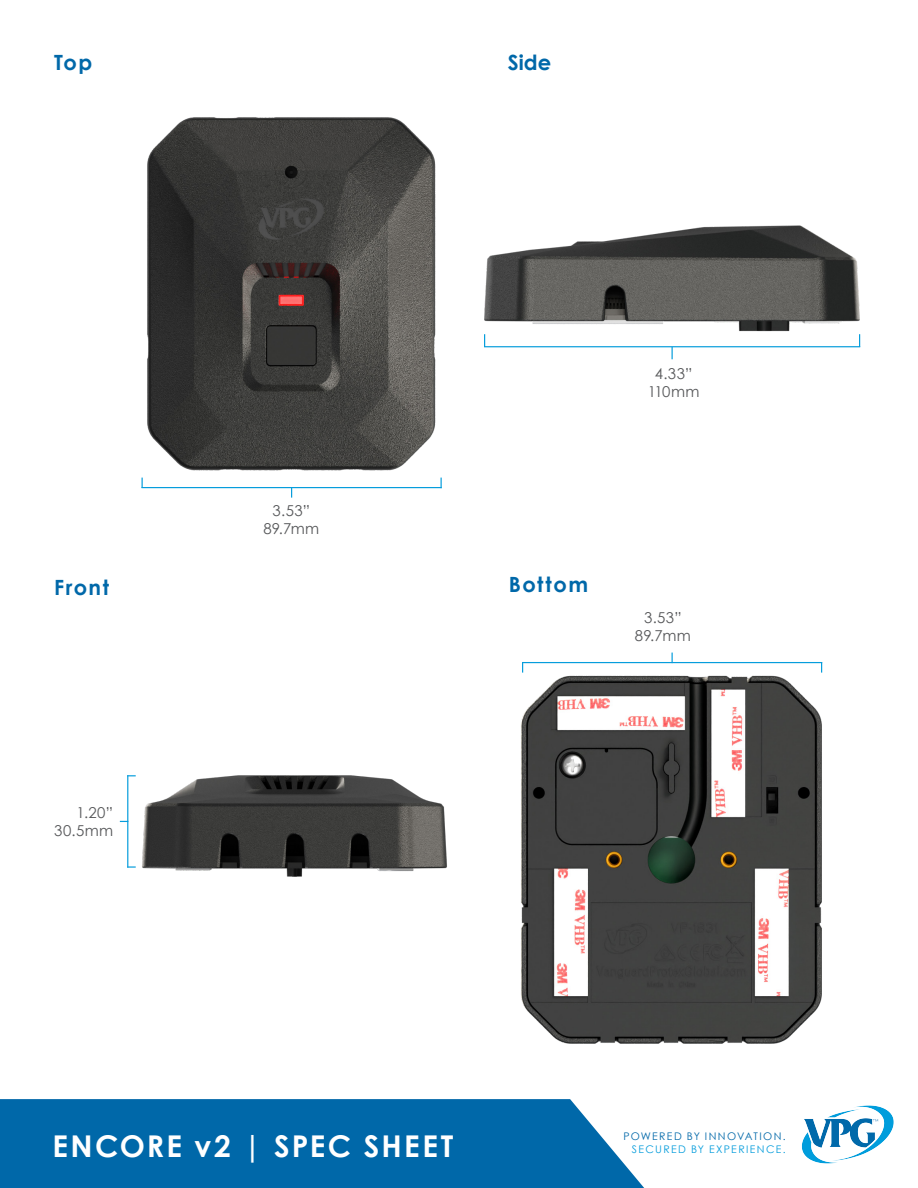
<style>
.page{position:relative;width:918px;height:1188px;background:#fff}
.page>*{position:absolute;margin:0;border:0;box-sizing:border-box;transform-origin:0 0}
.t1{font:700 30px "Century Gothic";letter-spacing:.07em;color:#fff}
.t2{font:700 21px "Century Gothic";letter-spacing:.07em;color:#0068a9}
.t3{font:15px "Century Gothic";letter-spacing:.02em;color:#57585a}
.t4{font:10.5px "Century Gothic";letter-spacing:.125em;color:#0068a9}
.t5{font:10.5px "Century Gothic";letter-spacing:.13em;color:#069ddc}
</style>
<div class="page">
<div style="left:0;top:1099px;width:644px;height:89px;background:#0068a9"></div>
<img style="left:802px;top:1105px;width:92px;height:59px">
<img style="left:521px;top:659px;width:302px;height:385px">
<img style="left:142px;top:775px;width:305px;height:102px">
<img style="left:484px;top:225px;width:377px;height:135px">
<img style="left:141px;top:117px;width:301px;height:367px">
<hr style="left:127px;top:775px;width:1px;height:93px;background:#069ddc">
<svg style="left:127px;top:866px;width:9px;height:2px"></svg>
<hr style="left:142px;top:487px;width:300px;height:1px;background:#069ddc">
<hr style="left:484px;top:346px;width:376px;height:1px;background:#069ddc">
<svg style="left:484px;top:334px;width:1px;height:12px"></svg>
<svg style="left:859px;top:334px;width:1px;height:12px"></svg>
<svg style="left:672px;top:347px;width:1px;height:12px"></svg>
<hr style="left:522px;top:662px;width:300px;height:1px;background:#069ddc">
<p class="t2" style="left:54px;top:46px;width:40px">Top</p>
<p class="t2" style="left:508px;top:46px;width:45px">Side</p>
<p class="t3" style="left:273px;top:500px;width:39px">3.53”</p>
<p class="t3" style="left:263px;top:518px;width:57px">89.7mm</p>
<p class="t2" style="left:54px;top:571px;width:57px">Front</p>
<p class="t2" style="left:509px;top:569px;width:81px">Bottom</p>
<p class="t3" style="left:655px;top:363px;width:39px">4.33”</p>
<p class="t3" style="left:648px;top:381px;width:53px">110mm</p>
<p class="t3" style="left:644px;top:607px;width:39px">3.53”</p>
<p class="t3" style="left:635px;top:625px;width:57px">89.7mm</p>
<p class="t3" style="left:77px;top:802px;width:38px">1.20”</p>
<p class="t3" style="left:54px;top:820px;width:60px">30.5mm</p>
<p class="t4" style="left:623px;top:1129px;width:164px">POWERED BY INNOVATION.</p>
<p class="t1" style="left:52px;top:1123px;width:402px">ENCORE v2 | SPEC SHEET</p>
<p class="t5" style="left:632px;top:1142px;width:155px">SECURED BY EXPERIENCE.</p>
</div>
